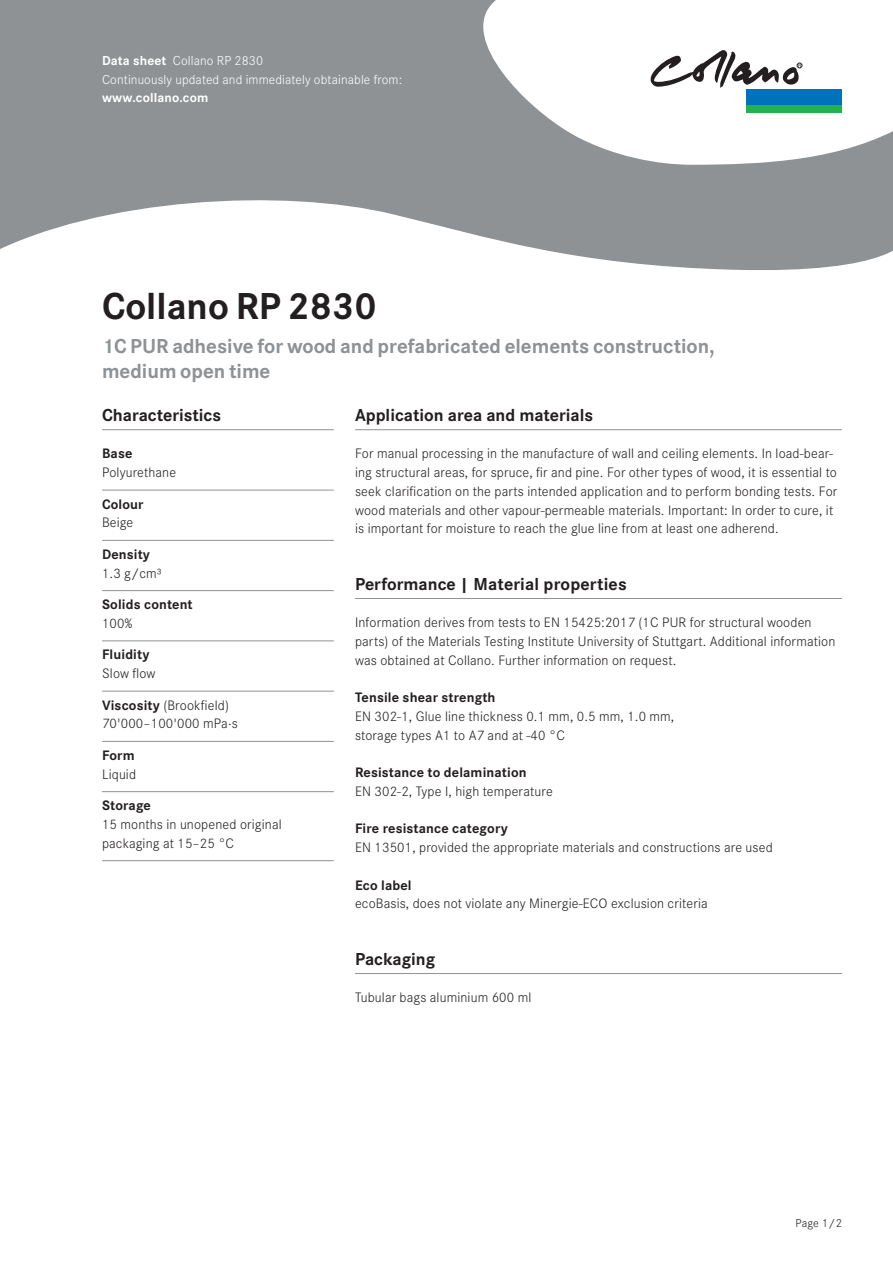
<style>
.page{position:relative;width:893px;height:1263px;background:#fff}
.page>*{position:absolute;margin:0;border:0;box-sizing:border-box;transform-origin:0 0}
.Head_28_Pt{font:700 39px "Corporate S";color:#231f20}
.Head_28_Pt-2{font:700 21px/25.2px "Corporate S";color:#8e9295}
.Grundtext_oE_8_5_Fla{font:700 18px "Corporate S";color:#231f20}
.Grundtext_oE_8_5_Fla-2{font:300 14.25px/18.8px "Corporate S";letter-spacing:.01em;color:#231f20}
.Grundtext_oE_8_5_Fla-3{font:700 14.25px/18.8px "Corporate S";letter-spacing:.01em;color:#231f20}
.Grundtext_oE_8_5_Fla-4{font:300 13.5px/18.3px "Corporate S";letter-spacing:.01em;color:#fff}
.t1{font:300 12px "Corporate S";color:#231f20}
.s1{font-weight:700}
.s2{font-weight:300}
</style>
<div class="page">
<svg style="left:0;top:0;width:893px;height:270px;fill:#8e9295"></svg>
<div style="left:746px;top:89px;width:96px;height:16px;background:#0072bc"></div>
<div style="left:746px;top:105px;width:96px;height:8px;background:#23b24b"></div>
<svg style="left:651px;top:50px;width:151px;height:38px"></svg>
<hr style="left:102px;top:429px;width:232px;height:1px;background:#8e9295">
<hr style="left:102px;top:490px;width:232px;height:1px;background:#8e9295">
<hr style="left:102px;top:540px;width:232px;height:1px;background:#8e9295">
<hr style="left:102px;top:590px;width:232px;height:1px;background:#8e9295">
<hr style="left:102px;top:641px;width:232px;height:1px;background:#8e9295">
<hr style="left:102px;top:691px;width:232px;height:1px;background:#8e9295">
<hr style="left:102px;top:741px;width:232px;height:1px;background:#8e9295">
<hr style="left:102px;top:791px;width:232px;height:1px;background:#8e9295">
<hr style="left:102px;top:860px;width:232px;height:1px;background:#8e9295">
<hr style="left:355px;top:429px;width:487px;height:1px;background:#8e9295">
<hr style="left:355px;top:598px;width:487px;height:1px;background:#8e9295">
<hr style="left:355px;top:973px;width:487px;height:1px;background:#8e9295">
<p class="Grundtext_oE_8_5_Fla-4" style="left:102px;top:52px;width:163px"><span class="s1">Data sheet</span> Collano RP 2830</p>
<p class="Grundtext_oE_8_5_Fla-4" style="left:102px;top:70px;width:302px">Continuously updated and immediately obtainable from: <span class="s1">www.collano.com</span></p>
<p class="Head_28_Pt" style="left:102px;top:284px;width:276px">Collano RP 2830</p>
<p class="Head_28_Pt-2" style="left:102px;top:334px;width:614px">1C PUR adhesive for wood and prefabricated elements construction, medium open time</p>
<p class="Grundtext_oE_8_5_Fla" style="left:102px;top:405px;width:121px">Characteristics</p>
<p class="Grundtext_oE_8_5_Fla-2" style="left:102px;top:444px;width:76px"><span class="s1">Base<br></span>Polyurethane</p>
<p class="Grundtext_oE_8_5_Fla-3" style="left:102px;top:495px;width:43px">Colour<br><span class="s2">Beige</span></p>
<p class="Grundtext_oE_8_5_Fla-2" style="left:102px;top:545px;width:61px"><span class="s1">Density<br></span>1.3 g/cm³</p>
<p class="Grundtext_oE_8_5_Fla-3" style="left:102px;top:595px;width:92px">Solids content<br><span class="s2">100%</span></p>
<p class="Grundtext_oE_8_5_Fla-3" style="left:102px;top:646px;width:55px">Fluidity<br><span class="s2">Slow flow</span></p>
<p class="Grundtext_oE_8_5_Fla-2" style="left:102px;top:696px;width:137px"><span class="s1">Viscosity</span> (Brookfield)<br>70'000–100'000 mPa·s</p>
<p class="Grundtext_oE_8_5_Fla-2" style="left:102px;top:746px;width:36px"><span class="s1">Form<br></span>Liquid</p>
<p class="Grundtext_oE_8_5_Fla-2" style="left:102px;top:796px;width:181px"><span class="s1">Storage<br></span>15 months in unopened original packaging at 15–25 °C</p>
<p class="Grundtext_oE_8_5_Fla" style="left:355px;top:405px;width:240px">Application area and materials</p>
<p class="Grundtext_oE_8_5_Fla-2" style="left:355px;top:444px;width:484px">For manual processing in the manufacture of wall and ceiling elements. In load-bear&shy;ing structural areas, for spruce, fir and pine. For other types of wood, it is essential to seek clarification on the parts intended application and to perform bonding tests. For wood materials and other vapour-permeable materials. Important: In order to cure, it is important for moisture to reach the glue line from at least one adherend.</p>
<p class="Grundtext_oE_8_5_Fla" style="left:355px;top:573px;width:273px">Performance | Material properties</p>
<p class="Grundtext_oE_8_5_Fla-2" style="left:355px;top:613px;width:482px">Information derives from tests to EN 15425:2017 (1C PUR for structural wooden parts) of the Materials Testing Institute University of Stuttgart. Additional information was obtained at Collano. Further information on request.</p>
<p class="Grundtext_oE_8_5_Fla-2" style="left:355px;top:688px;width:321px"><span class="s1">Tensile shear strength<br></span>EN 302-1, Glue line thickness 0.1 mm, 0.5 mm, 1.0 mm, storage types A1 to A7 and at -40 °C</p>
<p class="Grundtext_oE_8_5_Fla-2" style="left:355px;top:763px;width:199px"><span class="s1">Resistance to delamination<br></span>EN 302-2, Type I, high temperature</p>
<p class="Grundtext_oE_8_5_Fla-2" style="left:355px;top:819px;width:419px"><span class="s1">Fire resistance category<br></span>EN 13501, provided the appropriate materials and constructions are used</p>
<p class="Grundtext_oE_8_5_Fla-2" style="left:355px;top:876px;width:354px"><span class="s1">Eco label<br></span>ecoBasis, does not violate any Minergie-ECO exclusion criteria</p>
<p class="Grundtext_oE_8_5_Fla" style="left:355px;top:948px;width:82px">Packaging</p>
<p class="Grundtext_oE_8_5_Fla-2" style="left:355px;top:988px;width:178px">Tubular bags aluminium 600 ml</p>
<p class="t1" style="left:795px;top:1216px;width:48px">Page 1/2</p>
</div>
